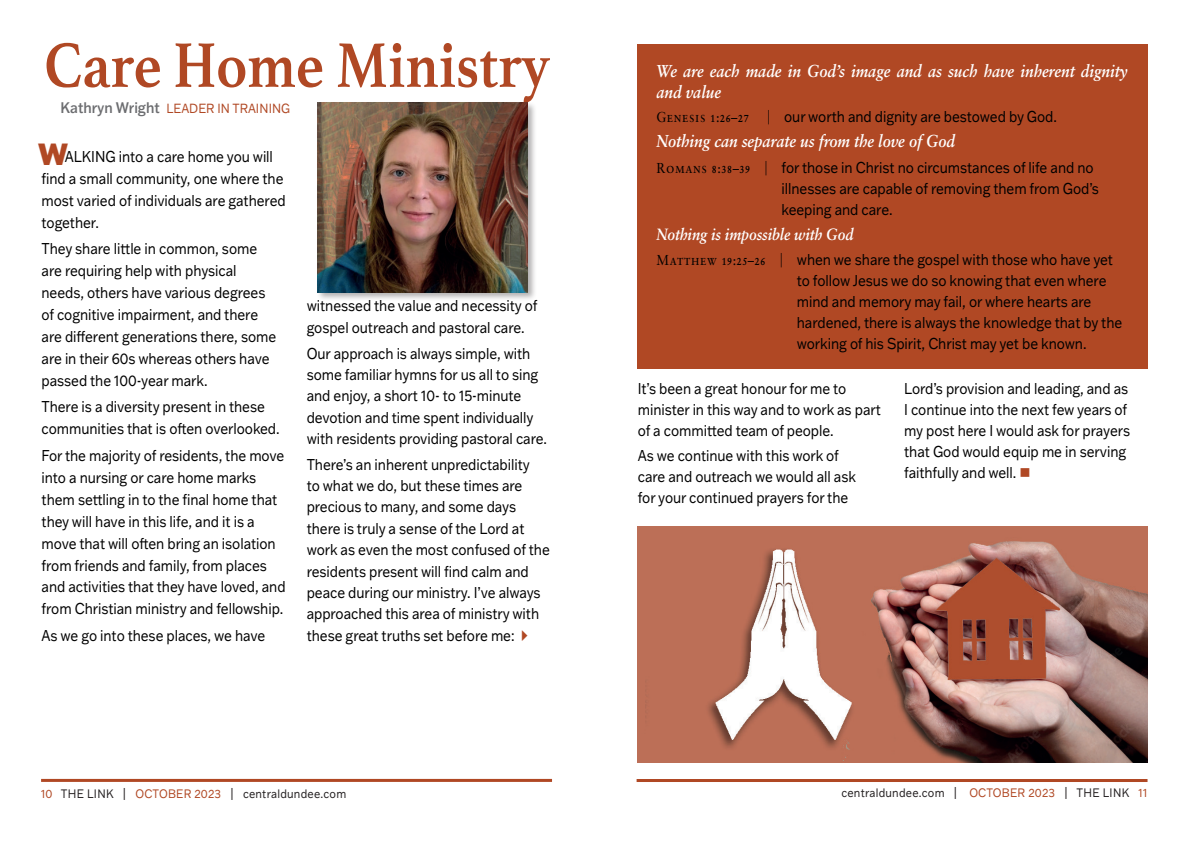
<style>
.page{position:relative;width:1191px;height:842px;background:#fff}
.page>*{position:absolute;margin:0;border:0;box-sizing:border-box;transform-origin:0 0}
.t1{font:700 66.2px "Athelas";letter-spacing:-.005em;color:#b04824;scale:.88 1}
.t2{font:800 30px "Franklin Gothic ATF";color:#b04824}
.t3{font:italic 700 17.3px/21px "Sabon LT Pro";letter-spacing:-.005em;color:#fff;scale:.87 1}
.t4{font:italic 700 16.3px "Sabon LT Pro";letter-spacing:-.005em;color:#fff;scale:.88 1}
.t5{font:15.4px/22px "Franklin Gothic ATF";letter-spacing:-.005em;color:#000;scale:.87 1}
.t6{font:13px "Franklin Gothic ATF";color:#b04824;scale:.9 1}
.t7{font:12px "Franklin Gothic ATF";letter-spacing:.02em;color:#231f20;scale:.9 1}
.s1{font-weight:500;font-size:15px;color:#6c6d70}
.s2{font-family:"Sabon LT Pro";font-size:14.4px}
.s3{font-weight:300;font-stretch:expanded;font-size:14.4px}
.s4{color:#b04824}
.s5{color:#fff}
</style>
<div class="page">
<div style="left:636px;top:44px;width:511px;height:325px;background:#b04824"></div>
<hr style="left:41px;top:779px;width:511px;height:3px;background:#b04824">
<hr style="left:636px;top:779px;width:511px;height:3px;background:#b04824">
<div style="left:316px;top:101px;width:220px;height:201px;background:#231f20;opacity:.35"></div>
<img style="left:317px;top:102px;width:210px;height:190px">
<img style="left:638px;top:527px;width:509px;height:235px">
<h1 class="t1" style="left:44px;top:11px;width:576px">Care Home Ministry</h1>
<p class="t6" style="left:61px;top:100px;width:257px"><span class="s1">Kathryn Wright</span> LEADER IN TRAINING</p>
<p class="t5" style="left:42px;top:145px;width:282px;text-indent:23px">ALKING into a care home you will find a small community, one where the most varied of individuals are gathered together.</p>
<p class="t5" style="left:42px;top:237px;width:271px">They share little in common, some are requiring help with physical needs, others have various degrees of cognitive impairment, and there are different generations there, some are in their 60s whereas others have passed the 100-year mark.</p>
<p class="t5" style="left:42px;top:395px;width:275px">There is a diversity present in these communities that is often overlooked.</p>
<p class="t5" style="left:42px;top:444px;width:282px">For the majority of residents, the move into a nursing or care home marks them settling in to the final home that they will have in this life, and it is a move that will often bring an isolation from friends and family, from places and activities that they have loved, and from Christian ministry and fellowship.</p>
<p class="t5" style="left:42px;top:624px;width:259px">As we go into these places, we have</p>
<h2 class="t2" style="left:38px;top:134px;width:31px">W</h2>
<p class="t5" style="left:307px;top:295px;width:267px;line-height:21.4px">witnessed the value and necessity of gospel outreach and pastoral care.</p>
<p class="t5" style="left:307px;top:342px;width:278px;line-height:21.4px">Our approach is always simple, with some familiar hymns for us all to sing and enjoy, a short 10- to 15-minute devotion and time spent individually with residents providing pastoral care.</p>
<p class="t5" style="left:307px;top:453px;width:281px;line-height:21.4px">There’s an inherent unpredictability<br>to what we do, but these times are precious to many, and some days there is truly a sense of the Lord at work as even the most confused of the residents present will find calm and peace during our ministry. I’ve always approached this area of ministry with these great truths set before me:</p>
<p class="t3" style="left:656px;top:60px;width:543px">We are each made in God’s image and as such have inherent dignity and value</p>
<p class="t5" style="left:656px;top:105px;width:462px"><span class="s2">Genesis 1:26–27</span> <span class="s3">|</span> our worth and dignity are bestowed by God.</p>
<p class="t3" style="left:656px;top:130px;width:345px">Nothing can separate us from the love of God</p>
<p class="t5" style="left:781px;top:156px;width:366px;line-height:21px;text-indent:-125px"><span class="s2">Romans 8:38–39</span> <span class="s3">|</span> for those in Christ no circumstances of life and no illnesses are capable of removing them from God’s keeping and care.</p>
<p class="t4" style="left:656px;top:224px;width:225px">Nothing is impossible with God</p>
<p class="t5" style="left:797px;top:249px;width:375px;line-height:21px;text-indent:-140px"><span class="s2">Matthew 19:25–26</span> <span class="s3">|</span> when we share the gospel with those who have yet to follow Jesus we do so knowing that even where mind and memory may fail, or where hearts are hardened, there is always the knowledge that by the working of his Spirit, Christ may yet be known.</p>
<p class="t5" style="left:638px;top:377px;width:281px;line-height:21px">It’s been a great honour for me to minister in this way and to work as part of a committed team of people.</p>
<p class="t5" style="left:638px;top:445px;width:252px;line-height:21px">As we continue with this work of care and outreach we would all ask for your continued prayers for the</p>
<p class="t5" style="left:904px;top:377px;width:261px;line-height:21px">Lord’s provision and leading, and as<br>I continue into the next few years of my post here I would ask for prayers that God would equip me in serving faithfully and well. <span class="s4">■</span></p>
<p class="t7" style="left:41px;top:785px;width:341px"><span class="s4">10</span> THE LINK | <span class="s4">OCTOBER 2023</span> | centraldundee.com</p>
<p class="t7" style="left:841px;top:785px;width:342px">centraldundee.com <span class="s5">|</span> <span class="s4">OCTOBER 2023</span> <span class="s5">|</span> THE LINK <span class="s4">11</span></p>
</div>
